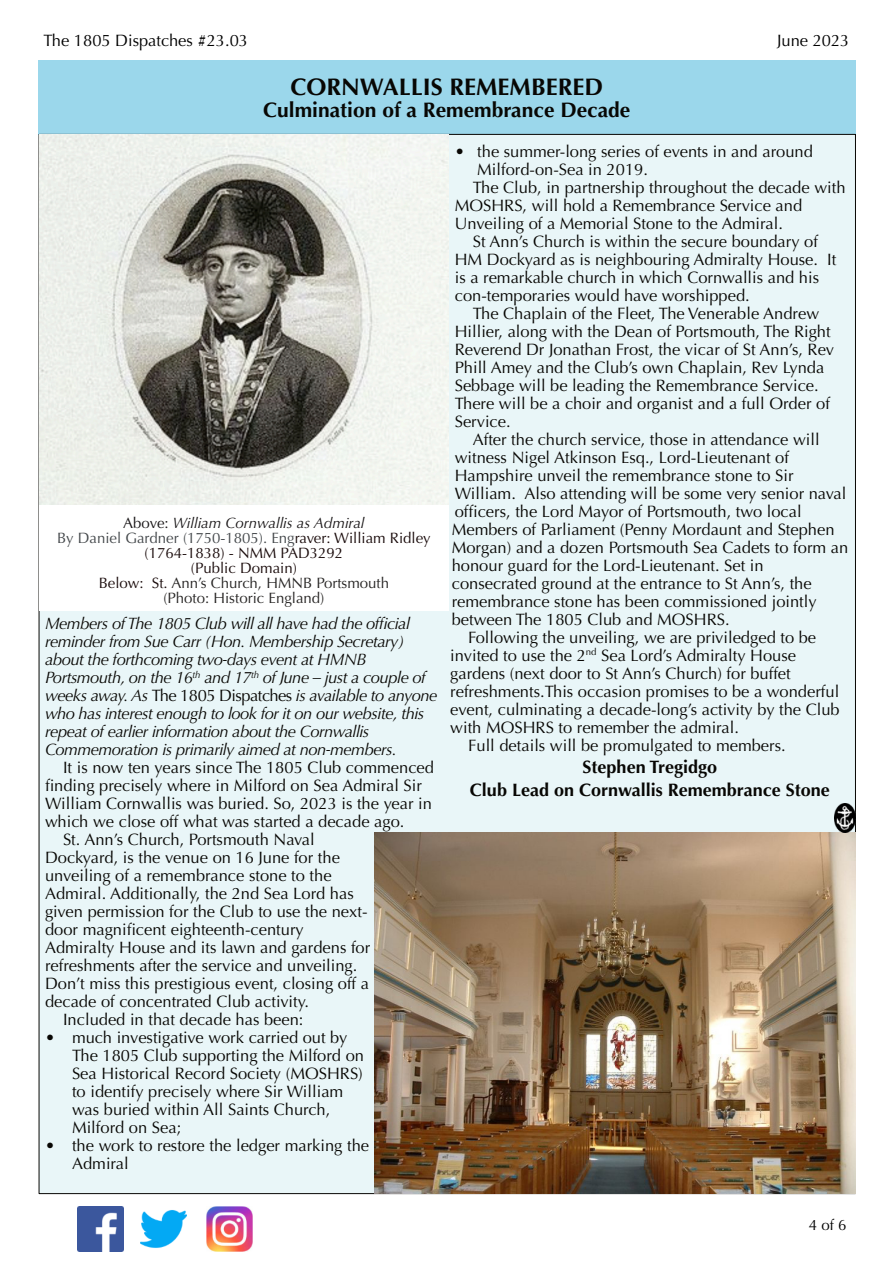
<style>
.page{position:relative;width:893px;height:1263px;background:#fff}
.page>*{position:absolute;margin:0;border:0;box-sizing:border-box;transform-origin:0 0}
.t1{font:700 24px "Optima";color:#080704}
.t2{font:700 21px "Optima";color:#080704}
.t3{font:700 18px/22.5px "Optima";color:#080704;text-align:center}
.t4{font:16.5px/18px "Optima";color:#080704}
.t5{font:italic 16.5px/18px "Optima";letter-spacing:-.03em;color:#080704}
.t6{font:16.5px "Optima";color:#000}
.t7{font:15px/15px "Optima";color:#190a0a;text-align:center}
.t8{font:15px "Optima";color:#000}
.s1{color:#181516}
.s2{font-style:italic;color:#181516}
.s3{color:#43474a}
.s4{color:#262423}
.s5{font-style:normal}
</style>
<div class="page">
<img style="left:78px;top:1206px;width:45px;height:46px">
<img style="left:141px;top:1210px;width:45px;height:38px">
<img style="left:207px;top:1206px;width:45px;height:46px">
<div style="left:38px;top:60px;width:817px;height:74px;background:#9bd7eb"></div>
<div style="left:39px;top:134px;width:816px;height:1060px;background:#e9f6f8;border:1px solid #080704"></div>
<img style="left:39px;top:134px;width:410px;height:372px">
<div style="left:39px;top:506px;width:410px;height:105px;background:#fff"></div>
<img style="left:375px;top:833px;width:480px;height:361px">
<img style="left:834px;top:803px;width:21px;height:30px">
<p class="t6" style="left:44px;top:31px;width:206px">The 1805 Dispatches #23.03</p>
<p class="t6" style="left:777px;top:31px;width:74px">June 2023</p>
<h1 class="t1" style="left:290px;top:72px;width:314px">CORNWALLIS REMEMBERED</h1>
<p class="t2" style="left:263px;top:98px;width:368px">Culmination of a Remembrance Decade</p>
<p class="t7" style="left:57px;top:516px;width:375px"><span class="s1">Above:</span> <span class="s2">William Cornwallis as Admiral<br></span><span class="s3">By Daniel Gardner (1750-1805). Eng</span>raver: William Ridley (1764-1838) - NMM PAD3292<br>(Public Domain)<br>Below: St. <span class="s4">Ann’s Church, HMNB Portsmouth<br>(Photo: Historic England)</span></p>
<p class="t5" style="left:45px;top:615px;width:394px">Members of The 1805 Club will all have had the official reminder from Sue Carr (Hon. Membership Secretary) about the forthcoming two-days event at HMNB Portsmouth, on the 16<sup>th</sup> and 17<sup>th</sup> of June – just a couple of weeks away. As <span class="s5">The 1805 Dispatches</span> is available to anyone who has interest enough to look for it on our website, this repeat of earlier information about the Cornwallis Commemoration is primarily aimed at non-members.</p>
<p class="t4" style="left:63px;top:759px;width:372px">It is now ten years since The 1805 Club commenced</p>
<p class="t4" style="left:45px;top:777px;width:378px">finding precisely where in Milford on Sea Admiral Sir</p>
<p class="t4" style="left:45px;top:795px;width:388px">William Cornwallis was buried. So, 2023 is the year in</p>
<p class="t4" style="left:45px;top:813px;width:361px">which we close off what was started a decade ago.</p>
<p class="t4" style="left:63px;top:831px;width:253px">St. Ann’s Church, Portsmouth Naval</p>
<p class="t4" style="left:45px;top:849px;width:296px">Dockyard, is the venue on 16 June for the</p>
<p class="t4" style="left:45px;top:867px;width:288px">unveiling of a remembrance stone to the</p>
<p class="t4" style="left:45px;top:885px;width:310px">Admiral. Additionally, the 2nd Sea Lord has</p>
<p class="t4" style="left:45px;top:903px;width:324px">given permission for the Club to use the next-</p>
<p class="t4" style="left:45px;top:921px;width:260px">door magnificent eighteenth-century</p>
<p class="t4" style="left:45px;top:939px;width:327px">Admiralty House and its lawn and gardens for</p>
<p class="t4" style="left:45px;top:957px;width:314px">refreshments after the service and unveiling.</p>
<p class="t4" style="left:45px;top:975px;width:325px">Don’t miss this prestigious event, closing off a</p>
<p class="t4" style="left:45px;top:993px;width:265px">decade of concentrated Club activity.</p>
<p class="t4" style="left:63px;top:1011px;width:242px">Included in that decade has been:</p>
<p class="t4" style="left:72px;top:1029px;width:293px;text-indent:-27px">• much investigative work carried out by The 1805 Club supporting the Milford on Sea Historical Record Society (MOSHRS) to identify precisely where Sir William was buried within All Saints Church, Milford on Sea;</p>
<p class="t4" style="left:72px;top:1137px;width:298px;text-indent:-27px">• the work to restore the ledger marking the<br>Admiral</p>
<p class="t4" style="left:455px;top:143px;width:359px">• the summer-long series of events in and around</p>
<p class="t4" style="left:477px;top:161px;width:172px">Milford-on-Sea in 2019.</p>
<p class="t4" style="left:473px;top:179px;width:374px">The Club, in partnership throughout the decade with</p>
<p class="t4" style="left:455px;top:197px;width:349px">MOSHRS, will hold a Remembrance Service and</p>
<p class="t4" style="left:455px;top:215px;width:330px">Unveiling of a Memorial Stone to the Admiral.</p>
<p class="t4" style="left:473px;top:233px;width:346px">St Ann’s Church is within the secure boundary of</p>
<p class="t4" style="left:455px;top:251px;width:383px">HM Dockyard as is neighbouring Admiralty House. It</p>
<p class="t4" style="left:455px;top:269px;width:366px">is a remarkable church in which Cornwallis and his</p>
<p class="t4" style="left:455px;top:287px;width:296px">con-temporaries would have worshipped.</p>
<p class="t4" style="left:473px;top:305px;width:348px">The Chaplain of the Fleet, The Venerable Andrew</p>
<p class="t4" style="left:455px;top:323px;width:377px">Hillier, along with the Dean of Portsmouth, The Right</p>
<p class="t4" style="left:455px;top:341px;width:381px">Reverend Dr Jonathan Frost, the vicar of St Ann’s, Rev</p>
<p class="t4" style="left:455px;top:359px;width:371px">Phill Amey and the Club’s own Chaplain, Rev Lynda</p>
<p class="t4" style="left:455px;top:377px;width:365px">Sebbage will be leading the Remembrance Service.</p>
<p class="t4" style="left:455px;top:395px;width:376px">There will be a choir and organist and a full Order of</p>
<p class="t4" style="left:455px;top:413px;width:57px">Service.</p>
<p class="t4" style="left:473px;top:431px;width:348px">After the church service, those in attendance will</p>
<p class="t4" style="left:455px;top:449px;width:336px">witness Nigel Atkinson Esq., Lord-Lieutenant of</p>
<p class="t4" style="left:455px;top:467px;width:340px">Hampshire unveil the remembrance stone to Sir</p>
<p class="t4" style="left:455px;top:485px;width:393px">William. Also attending will be some very senior naval</p>
<p class="t4" style="left:455px;top:503px;width:348px">officers, the Lord Mayor of Portsmouth, two local</p>
<p class="t4" style="left:452px;top:521px;width:384px">Members of Parliament (Penny Mordaunt and Stephen</p>
<p class="t4" style="left:452px;top:539px;width:398px">Morgan) and a dozen Portsmouth Sea Cadets to form an</p>
<p class="t4" style="left:452px;top:557px;width:313px">honour guard for the Lord-Lieutenant. Set in</p>
<p class="t4" style="left:452px;top:575px;width:361px">consecrated ground at the entrance to St Ann’s, the</p>
<p class="t4" style="left:452px;top:593px;width:366px">remembrance stone has been commissioned jointly</p>
<p class="t4" style="left:452px;top:611px;width:279px">between The 1805 Club and MOSHRS.</p>
<p class="t4" style="left:468px;top:629px;width:349px">Following the unveiling, we are priviledged to be</p>
<p class="t4" style="left:450px;top:647px;width:347px">invited to use the 2<sup>nd</sup> Sea Lord’s Admiralty House</p>
<p class="t4" style="left:450px;top:665px;width:342px">gardens (next door to St Ann’s Church) for buffet</p>
<p class="t4" style="left:450px;top:683px;width:390px">refreshments.This occasion promises to be a wonderful</p>
<p class="t4" style="left:450px;top:701px;width:391px">event, culminating a decade-long’s activity by the Club</p>
<p class="t4" style="left:450px;top:719px;width:290px">with MOSHRS to remember the admiral.</p>
<p class="t4" style="left:468px;top:737px;width:319px">Full details will be promulgated to members.</p>
<p class="t3" style="left:470px;top:756px;width:361px">Stephen Tregidgo<br>Club Lead on Cornwallis Remembrance Stone</p>
<p class="t8" style="left:808px;top:1216px;width:39px">4 of 6</p>
</div>
